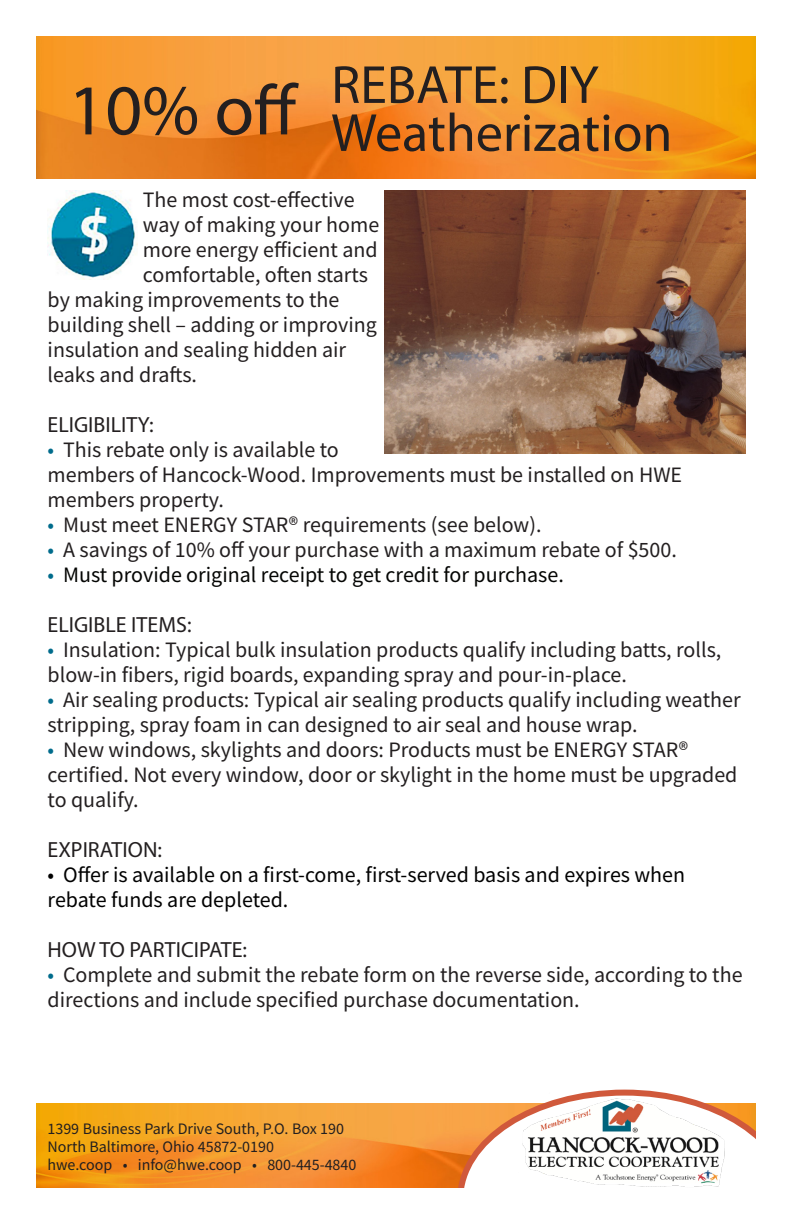
<style>
.page{position:relative;width:792px;height:1224px;background:#fff}
.page>*{position:absolute;margin:0;border:0;box-sizing:border-box;transform-origin:0 0}
.t1{font:72px "Myriad Pro";color:#231f20}
.t2{font:54px "Myriad Pro";color:#231f20}
.t3{font:22px/25px "Source Sans Pro";color:#231f20}
.t4{font:22px/25px "Source Sans Pro";color:#000}
.t5{font:22px "Myriad Pro";color:#231f20}
.t6{font:22px "Source Sans Pro";color:#040503}
.t7{font:16px "Source Sans Pro";letter-spacing:-.005em;color:#231f20}
.s1{color:#006c8c}
.s2{font-family:"Source Sans Pro"}
</style>
<div class="page">
<img style="left:36px;top:36px;width:720px;height:143px">
<img style="left:36px;top:1104px;width:421px;height:84px">
<svg style="left:457px;top:1090px;width:299px;height:98px"></svg>
<img style="left:518px;top:1092px;width:210px;height:96px">
<img style="left:48px;top:191px;width:89px;height:88px">
<img style="left:385px;top:191px;width:361px;height:263px">
<p class="t1" style="left:68px;top:66px;width:232px">10% off</p>
<p class="t2" style="left:331px;top:51px;width:269px">REBATE: DIY</p>
<p class="t2" style="left:331px;top:99px;width:343px">Weatherization</p>
<p class="t3" style="left:143px;top:187px;width:213px">The most cost-effective</p>
<p class="t3" style="left:143px;top:212px;width:238px">way of making your home</p>
<p class="t3" style="left:143px;top:237px;width:236px">more energy efficient and</p>
<p class="t3" style="left:143px;top:262px;width:227px">comfortable, often starts</p>
<p class="t3" style="left:48px;top:287px;width:293px">by making improvements to the</p>
<p class="t3" style="left:48px;top:312px;width:331px">building shell – adding or improving</p>
<p class="t3" style="left:48px;top:337px;width:300px">insulation and sealing hidden air</p>
<p class="t3" style="left:48px;top:362px;width:151px">leaks and drafts.</p>
<p class="t5" style="left:48px;top:411px;width:108px">ELIGIBILITY:</p>
<p class="t3" style="left:48px;top:437px;width:636px"><span class="s1">•</span> This rebate only is available to<br>members of Hancock-Wood. Improvements must be installed on HWE members property.</p>
<p class="t3" style="left:48px;top:512px;width:495px"><span class="s1">•</span> Must meet ENERGY STAR® requirements (see below).</p>
<p class="t3" style="left:48px;top:537px;width:631px"><span class="s1">•</span> A savings of 10% off your purchase with a maximum rebate of $500.</p>
<p class="t6" style="left:48px;top:561px;width:518px"><span class="s1">•</span> Must provide original receipt to get credit for purchase.</p>
<p class="t5" style="left:48px;top:611px;width:146px">ELIGIBLE ITEMS<span class="s2">:</span></p>
<p class="t3" style="left:48px;top:637px;width:675px"><span class="s1">•</span> Insulation: Typical bulk insulation products qualify including batts, rolls, blow-in fibers, rigid boards, expanding spray and pour-in-place.</p>
<p class="t3" style="left:48px;top:687px;width:695px"><span class="s1">•</span> Air sealing products: Typical air sealing products qualify including weather stripping, spray foam in can designed to air seal and house wrap.</p>
<p class="t3" style="left:48px;top:737px;width:691px"><span class="s1">•</span> New windows, skylights and doors: Products must be ENERGY STAR® certified. Not every window, door or skylight in the home must be upgraded to qualify.</p>
<p class="t5" style="left:48px;top:836px;width:116px">EXPIRATION:</p>
<p class="t4" style="left:48px;top:862px;width:639px">• Offer is available on a first-come, first-served basis and expires when rebate funds are depleted.</p>
<p class="t5" style="left:48px;top:936px;width:201px">HOW TO PARTICIPATE:</p>
<p class="t3" style="left:48px;top:962px;width:697px"><span class="s1">•</span> Complete and submit the rebate form on the reverse side, according to the directions and include specified purchase documentation.</p>
<p class="t7" style="left:48px;top:1119px;width:298px">1399 Business Park Drive South, P.O. Box 190</p>
<p class="t7" style="left:48px;top:1137px;width:228px">North Baltimore, Ohio 45872-0190</p>
<p class="t7" style="left:48px;top:1155px;width:310px">hwe.coop • info@hwe.coop • 800-445-4840</p>
</div>
